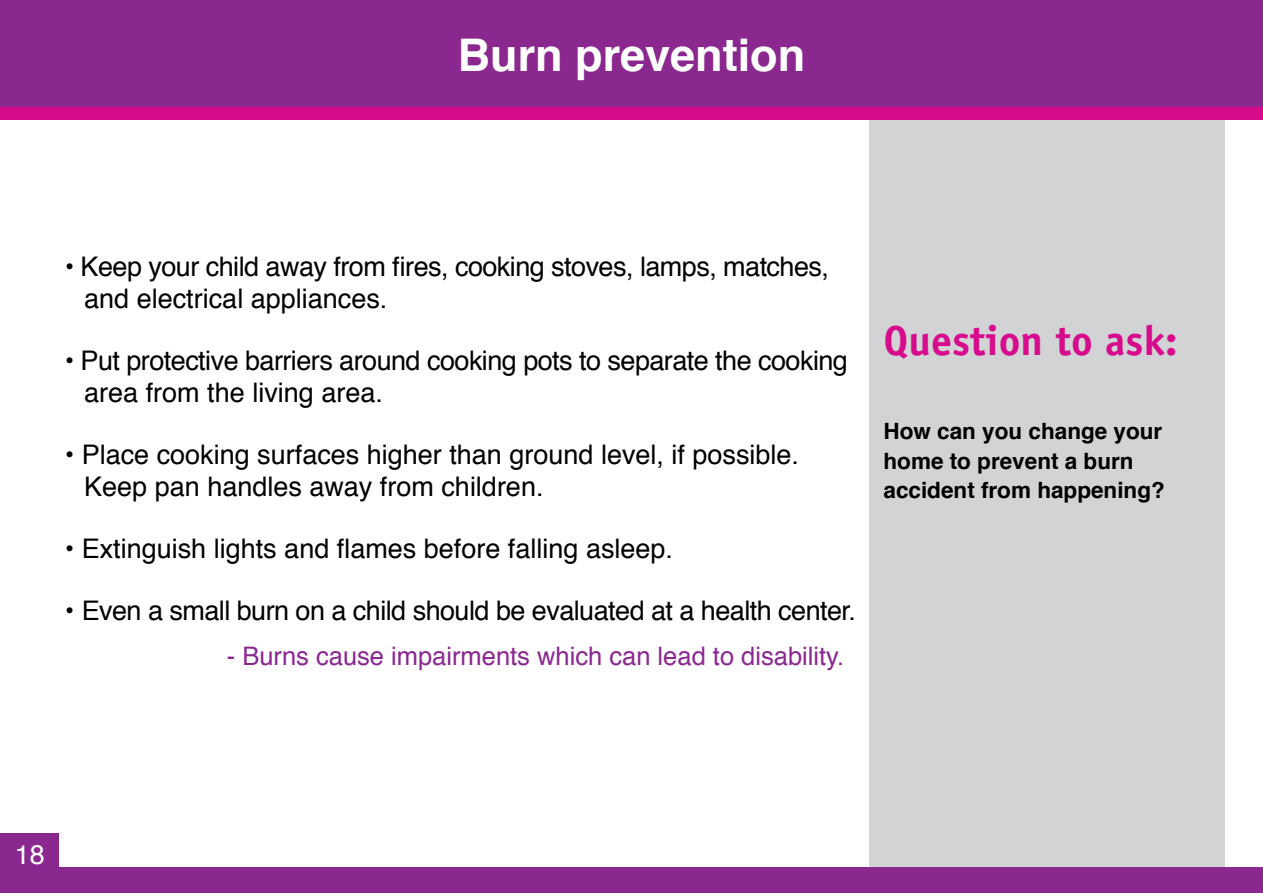
<style>
.page{position:relative;width:1263px;height:893px;background:#fff}
.page>*{position:absolute;margin:0;border:0;box-sizing:border-box;transform-origin:0 0}
.t1{font:700 45px "Helvetica";color:#fff}
.t2{font:700 42px "Officina Sans";color:#d70b8c}
.t3{font:27px/32.4px "Helvetica";letter-spacing:-.02em;color:#000}
.t4{font:27px/32.4px "Helvetica";color:#000}
.t5{font:27px "Helvetica";color:#fff}
.t6{font:25.5px "Helvetica";color:#8b2890}
.t7{font:700 22.5px/29.7px "Helvetica";color:#000}
</style>
<div class="page">
<div style="left:869px;top:44px;width:356px;height:849px;background:#d1d3d4"></div>
<div style="left:0;top:0;width:1263px;height:119px;background:#d70b8c"></div>
<div style="left:0;top:0;width:1263px;height:106px;background:#8b2890"></div>
<div style="left:0;top:867px;width:1263px;height:26px;background:#8b2890"></div>
<div style="left:0;top:833px;width:58px;height:60px;background:#8b2890"></div>
<h1 class="t1" style="left:458px;top:19px;width:349px">Burn prevention</h1>
<p class="t3" style="left:84px;top:251px;width:746px;text-indent:-19px">• Keep your child away from fires, cooking stoves, lamps, matches, and electrical appliances.</p>
<p class="t3" style="left:84px;top:345px;width:765px;text-indent:-19px">• Put protective barriers around cooking pots to separate the cooking area from the living area.</p>
<p class="t4" style="left:84px;top:439px;width:716px;text-indent:-19px">• Place cooking surfaces higher than ground level, if possible.<br>Keep pan handles away from children.</p>
<p class="t4" style="left:65px;top:533px;width:610px">• Extinguish lights and flames before falling asleep.</p>
<p class="t3" style="left:65px;top:595px;width:793px">• Even a small burn on a child should be evaluated at a health center.</p>
<p class="t6" style="left:227px;top:636px;width:619px">- Burns cause impairments which can lead to disability.</p>
<h2 class="t2" style="left:883px;top:315px;width:295px">Question to ask:</h2>
<p class="t7" style="left:883px;top:416px;width:283px">How can you change your home to prevent a burn accident from happening?</p>
<p class="t5" style="left:15px;top:834px;width:32px">18</p>
</div>
